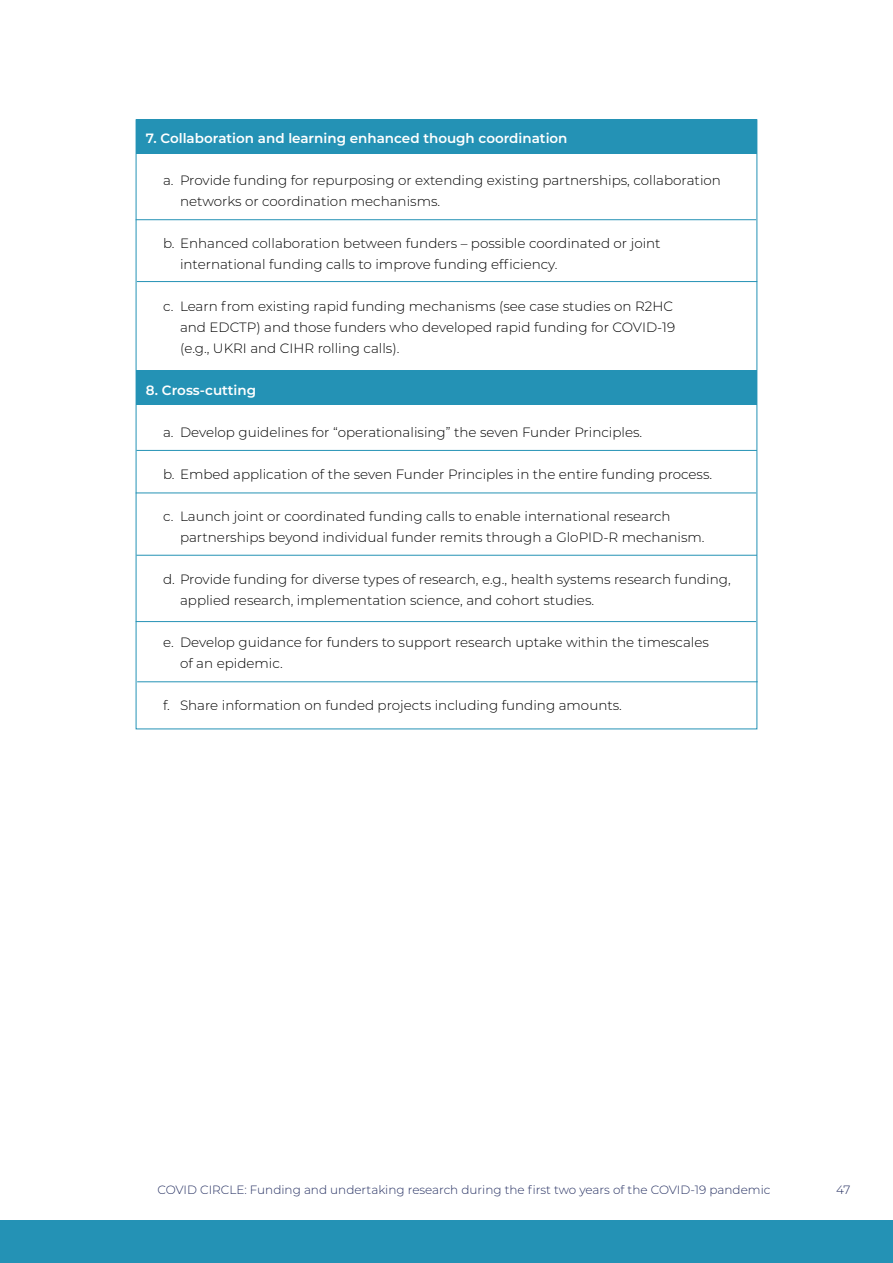
<style>
.page{position:relative;width:893px;height:1263px;background:#fff}
.page>*{position:absolute;margin:0;border:0;box-sizing:border-box;transform-origin:0 0}
.t1{font:300 13.5px/21px "Montserrat";color:#000}
.t2{font:600 13.5px "Montserrat";color:#fff}
.t3{font:300 12px "Montserrat";color:#252f61}
</style>
<div class="page">
<div style="left:0;top:1220px;width:893px;height:43px;background:#2492b5"></div>
<div style="left:136px;top:371px;width:621px;height:34px;background:#2492b5"></div>
<div style="left:136px;top:119px;width:621px;height:34px;background:#2492b5"></div>
<hr style="left:136px;top:450px;width:621px;height:1px;background:#2492b5">
<hr style="left:136px;top:493px;width:620px;height:1px;background:#2492b5">
<hr style="left:136px;top:621px;width:620px;height:1px;background:#2492b5">
<hr style="left:137px;top:281px;width:620px;height:1px;background:#2492b5">
<hr style="left:136px;top:555px;width:621px;height:1px;background:#2492b5">
<hr style="left:136px;top:219px;width:620px;height:1px;background:#2492b5">
<hr style="left:137px;top:681px;width:621px;height:1px;background:#2492b5">
<p class="t2" style="left:146px;top:129px;width:423px">7. Collaboration and learning enhanced though coordination</p>
<p class="t1" style="left:180px;top:169px;width:542px;text-indent:-17px">a. Provide funding for repurposing or extending existing partnerships, collaboration networks or coordination mechanisms.</p>
<p class="t1" style="left:180px;top:232px;width:482px;text-indent:-17px">b. Enhanced collaboration between funders – possible coordinated or joint international funding calls to improve funding efficiency.</p>
<p class="t1" style="left:180px;top:295px;width:497px;text-indent:-17px">c. Learn from existing rapid funding mechanisms (see case studies on R2HC and EDCTP) and those funders who developed rapid funding for COVID-19 (e.g., UKRI and CIHR rolling calls).</p>
<p class="t2" style="left:146px;top:381px;width:112px">8. Cross-cutting</p>
<p class="t1" style="left:163px;top:421px;width:481px">a. Develop guidelines for “operationalising” the seven Funder Principles.</p>
<p class="t1" style="left:163px;top:463px;width:551px">b. Embed application of the seven Funder Principles in the entire funding process.</p>
<p class="t1" style="left:180px;top:505px;width:526px;text-indent:-17px">c. Launch joint or coordinated funding calls to enable international research partnerships beyond individual funder remits through a GloPID-R mechanism.</p>
<p class="t1" style="left:180px;top:568px;width:552px;text-indent:-17px">d. Provide funding for diverse types of research, e.g., health systems research funding, applied research, implementation science, and cohort studies.</p>
<p class="t1" style="left:180px;top:631px;width:530px;text-indent:-17px">e. Develop guidance for funders to support research uptake within the timescales of an epidemic.</p>
<p class="t1" style="left:163px;top:694px;width:460px">f. Share information on funded projects including funding amounts.</p>
<p class="t3" style="left:157px;top:1181px;width:615px">COVID CIRCLE: Funding and undertaking research during the first two years of the COVID-19 pandemic</p>
<p class="t3" style="left:836px;top:1181px;width:16px">47</p>
</div>
